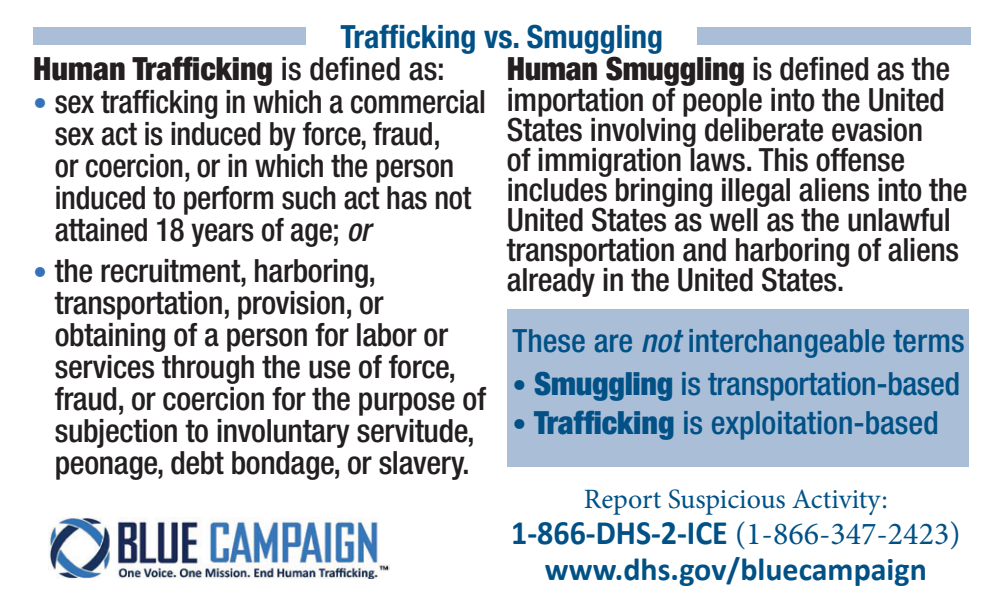
<style>
.page{position:relative;width:1008px;height:608px;background:#fff}
.page>*{position:absolute;margin:0;border:0;box-sizing:border-box;transform-origin:0 0}
.t1{font:500 condensed 32px/30px "Helvetica Neue LT Std";letter-spacing:-.01em;color:#231f20}
.t2{font:500 condensed 32px/32px "Helvetica Neue LT Std";letter-spacing:-.01em;color:#231f20;scale:.96 1}
.t3{font:500 condensed 32px "Helvetica Neue LT Std";color:#015186}
.t4{font:32px "Minion Pro";color:#015186}
.t5{font:900 condensed 32px "Helvetica Neue LT Std";color:#231f20}
.t6{font:700 32px "Calibri";color:#015186}
.t7{font:700 condensed 32px "Helvetica Neue";color:#015186}
.t8{font:28px "Minion Pro";color:#015186}
.s1{font-weight:500}
.s2{font-size:28px;color:#3672ba}
.s3{font-family:"Helvetica Neue";font-style:italic}
.s4{font-weight:900}
.s5{font-size:28px}
.s6{font-family:"Calibri";font-weight:700;font-size:34.4px}
</style>
<div class="page">
<img style="left:49px;top:517px;width:340px;height:61px">
<div style="left:507px;top:309px;width:462px;height:157px;background:#aabed8"></div>
<div style="left:33px;top:27px;width:938px;height:18px;background:#aabed8"></div>
<div style="left:306px;top:23px;width:391px;height:32px;background:#fff"></div>
<p class="t7" style="left:340px;top:17px;width:324px">Trafficking vs. Smuggling</p>
<p class="t5" style="left:33px;top:49px;width:413px">Human Trafficking <span class="s1">is defined as:</span></p>
<p class="t2" style="left:55px;top:85px;width:451px;text-indent:-22px"><span class="s2">•</span> sex trafficking in which a commercial sex act is induced by force, fraud,<br>or coercion, or in which the person induced to perform such act has not attained 18 years of age; <span class="s3">or</span></p>
<p class="t1" style="left:55px;top:254px;width:433px;line-height:32px;text-indent:-22px"><span class="s2">•</span> the recruitment, harboring, transportation, provision, or obtaining of a person for labor or services through the use of force, fraud, or coercion for the purpose of subjection to involuntary servitude, peonage, debt bondage, or slavery.</p>
<p class="t1" style="left:507px;top:54px;width:462px"><span class="s4">Human Smuggling</span> is defined as the importation of people into the United States involving deliberate evasion<br>of immigration laws. This offense includes bringing illegal aliens into the United States as well as the unlawful transportation and harboring of aliens already in the United States.</p>
<p class="t3" style="left:513px;top:322px;width:454px">These are <span class="s3">not</span> interchangeable terms</p>
<p class="t3" style="left:513px;top:364px;width:449px"><span class="s5">•</span> <span class="s4">Smuggling</span> is transportation-based</p>
<p class="t3" style="left:513px;top:404px;width:428px"><span class="s5">•</span> <span class="s4">Trafficking</span> is exploitation-based</p>
<p class="t8" style="left:584px;top:480px;width:305px">Report Suspicious Activity:</p>
<p class="t4" style="left:511px;top:512px;width:451px"><span class="s6">1-866-DHS-2-ICE</span> (1-866-347-2423)</p>
<p class="t6" style="left:545px;top:549px;width:384px">www.dhs.gov/bluecampaign</p>
</div>
